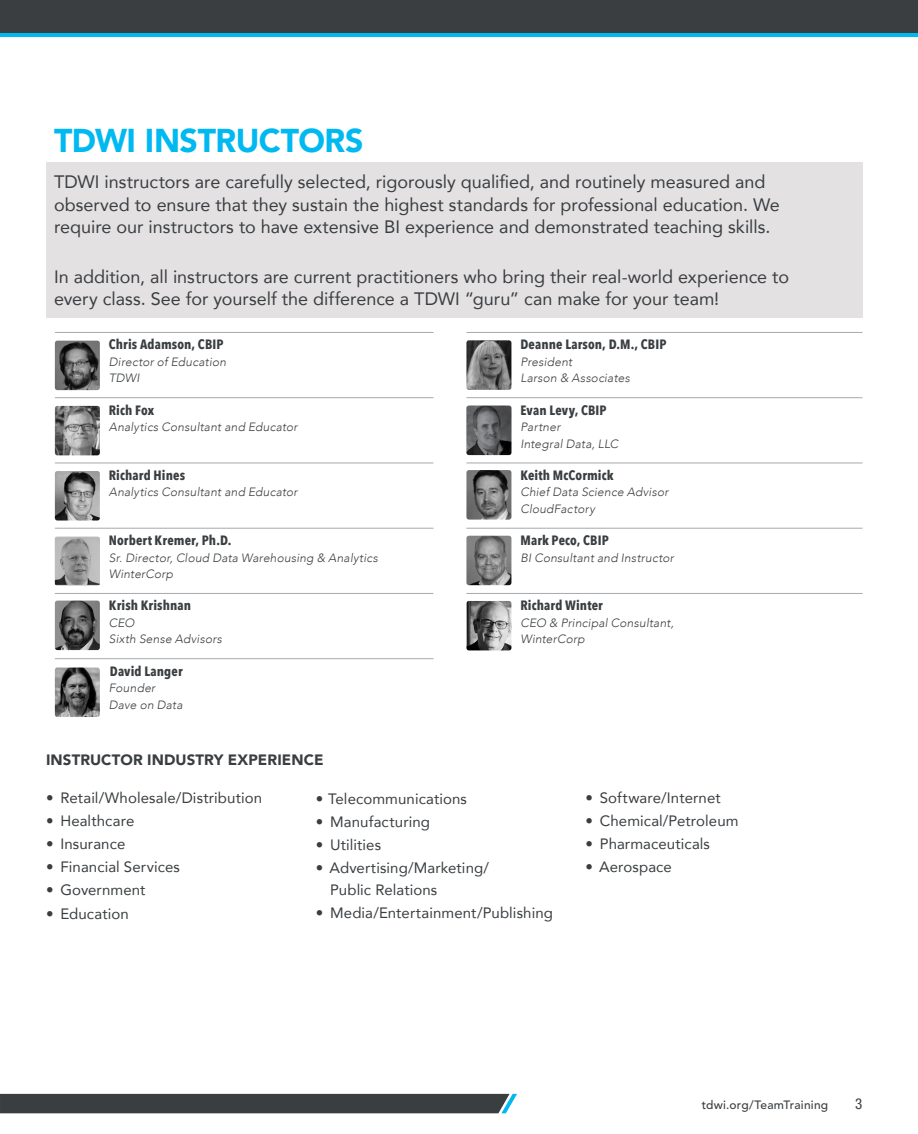
<style>
.page{position:relative;width:918px;height:1134px;background:#fff}
.page>*{position:absolute;margin:0;border:0;box-sizing:border-box;transform-origin:0 0}
.t1{font:900 33px "Avenir";letter-spacing:-.015em;color:#00b9f1}
.t2{font:18px/22.5px "Avenir";color:#3a3e41}
.t3{font:15px/21.6px "Avenir";letter-spacing:.005em;color:#3a3e41}
.t4{font:900 15px "Avenir";letter-spacing:.005em;color:#3a3e41}
.t5{font:condensed 15px "Helvetica Neue LT Std";color:#3a3e41}
.t6{font:700 13.5px "Avenir Next Condensed";letter-spacing:.01em;color:#3a3e41}
.t7{font:italic 300 12px/16.5px "Avenir";letter-spacing:.015em;color:#3a3e41}
.t8{font:500 12px "Avenir LT Std";letter-spacing:.02em;color:#3a3e41}
</style>
<div class="page">
<div style="left:0;top:1094px;width:517px;height:19px;background:#3a3e41"></div>
<hr style="left:0;top:32px;width:918px;height:4px;background:#00b9f1">
<div style="left:0;top:0;width:918px;height:33px;background:#3a3e41"></div>
<div style="left:46px;top:162px;width:816px;height:155px;background:#e3e1e2"></div>
<hr style="left:55px;top:332px;width:379px;height:1px;background:#a7a9ac">
<hr style="left:55px;top:397px;width:379px;height:1px;background:#a7a9ac">
<hr style="left:55px;top:463px;width:379px;height:1px;background:#a7a9ac">
<hr style="left:55px;top:528px;width:379px;height:1px;background:#a7a9ac">
<hr style="left:55px;top:593px;width:379px;height:1px;background:#a7a9ac">
<hr style="left:55px;top:658px;width:379px;height:1px;background:#a7a9ac">
<img style="left:55px;top:341px;width:45px;height:49px">
<img style="left:55px;top:406px;width:45px;height:49px">
<img style="left:55px;top:471px;width:45px;height:50px">
<div style="left:55px;top:536px;width:45px;height:50px;background:#e2e3e4;border-radius:3px"></div>
<img style="left:55px;top:537px;width:45px;height:48px">
<img style="left:55px;top:601px;width:45px;height:49px">
<hr style="left:466px;top:332px;width:397px;height:1px;background:#a7a9ac">
<hr style="left:466px;top:397px;width:397px;height:1px;background:#a7a9ac">
<hr style="left:466px;top:463px;width:397px;height:1px;background:#a7a9ac">
<hr style="left:466px;top:528px;width:397px;height:1px;background:#a7a9ac">
<hr style="left:466px;top:593px;width:397px;height:1px;background:#a7a9ac">
<img style="left:466px;top:340px;width:45px;height:50px">
<img style="left:466px;top:406px;width:45px;height:49px">
<img style="left:466px;top:470px;width:45px;height:50px">
<img style="left:466px;top:536px;width:45px;height:49px">
<img style="left:466px;top:601px;width:45px;height:49px">
<img style="left:55px;top:668px;width:45px;height:49px">
<h1 class="t1" style="left:54px;top:112px;width:311px">TDWI INSTRUCTORS</h1>
<p class="t2" style="left:54px;top:170px;width:727px">TDWI instructors are carefully selected, rigorously qualified, and routinely measured and observed to ensure that they sustain the highest standards for professional education. We require our instructors to have extensive BI experience and demonstrated teaching skills.</p>
<p class="t2" style="left:54px;top:265px;width:737px">In addition, all instructors are current practitioners who bring their real-world experience to every class. See for yourself the difference a TDWI “guru” can make for your team!</p>
<p class="t6" style="left:109px;top:336px;width:116px">Chris Adamson, CBIP</p>
<p class="t7" style="left:109px;top:353px;width:119px">Director of Education<br>TDWI</p>
<p class="t6" style="left:109px;top:402px;width:47px">Rich Fox</p>
<p class="t7" style="left:109px;top:419px;width:190px">Analytics Consultant and Educator</p>
<p class="t6" style="left:109px;top:467px;width:78px">Richard Hines</p>
<p class="t7" style="left:109px;top:484px;width:190px">Analytics Consultant and Educator</p>
<p class="t6" style="left:109px;top:532px;width:124px">Norbert Kremer, Ph.D.</p>
<p class="t7" style="left:109px;top:549px;width:270px">Sr. Director, Cloud Data Warehousing &amp; Analytics<br>WinterCorp</p>
<p class="t6" style="left:109px;top:597px;width:84px">Krish Krishnan</p>
<p class="t7" style="left:109px;top:614px;width:115px">CEO<br>Sixth Sense Advisors</p>
<p class="t6" style="left:110px;top:663px;width:74px">David Langer</p>
<p class="t7" style="left:109px;top:680px;width:75px">Founder<br>Dave on Data</p>
<p class="t6" style="left:520px;top:336px;width:147px">Deanne Larson, D.M., CBIP</p>
<p class="t7" style="left:520px;top:353px;width:111px">President<br>Larson &amp; Associates</p>
<p class="t6" style="left:520px;top:402px;width:88px">Evan Levy, CBIP</p>
<p class="t7" style="left:520px;top:419px;width:99px">Partner<br>Integral Data, LLC</p>
<p class="t6" style="left:520px;top:467px;width:95px">Keith McCormick</p>
<p class="t7" style="left:520px;top:484px;width:149px">Chief Data Science Advisor<br>CloudFactory</p>
<p class="t6" style="left:520px;top:532px;width:90px">Mark Peco, CBIP</p>
<p class="t7" style="left:520px;top:549px;width:155px">BI Consultant and Instructor</p>
<p class="t6" style="left:520px;top:597px;width:84px">Richard Winter</p>
<p class="t7" style="left:520px;top:614px;width:155px">CEO &amp; Principal Consultant,<br>WinterCorp</p>
<p class="t4" style="left:46px;top:747px;width:279px">INSTRUCTOR INDUSTRY EXPERIENCE</p>
<p class="t3" style="left:46px;top:786px;width:218px">• Retail/Wholesale/Distribution</p>
<p class="t3" style="left:46px;top:810px;width:90px">• Healthcare</p>
<p class="t3" style="left:46px;top:833px;width:81px">• Insurance</p>
<p class="t3" style="left:46px;top:856px;width:136px">• Financial Services</p>
<p class="t3" style="left:46px;top:879px;width:101px">• Government</p>
<p class="t3" style="left:46px;top:902px;width:84px">• Education</p>
<p class="t3" style="left:316px;top:787px;width:153px">• Telecommunications</p>
<p class="t3" style="left:316px;top:810px;width:116px">• Manufacturing</p>
<p class="t3" style="left:316px;top:833px;width:67px">• Utilities</p>
<p class="t3" style="left:330px;top:857px;width:160px;text-indent:-14px">• Advertising/Marketing/<br>Public Relations</p>
<p class="t3" style="left:316px;top:901px;width:239px">• Media/Entertainment/Publishing</p>
<p class="t3" style="left:585px;top:786px;width:137px">• Software/Internet</p>
<p class="t3" style="left:585px;top:810px;width:155px">• Chemical/Petroleum</p>
<p class="t3" style="left:585px;top:833px;width:126px">• Pharmaceuticals</p>
<p class="t3" style="left:585px;top:856px;width:88px">• Aerospace</p>
<p class="t8" style="left:702px;top:1098px;width:128px">tdwi.org/TeamTraining</p>
<p class="t5" style="left:855px;top:1095px;width:9px">3</p>
</div>
